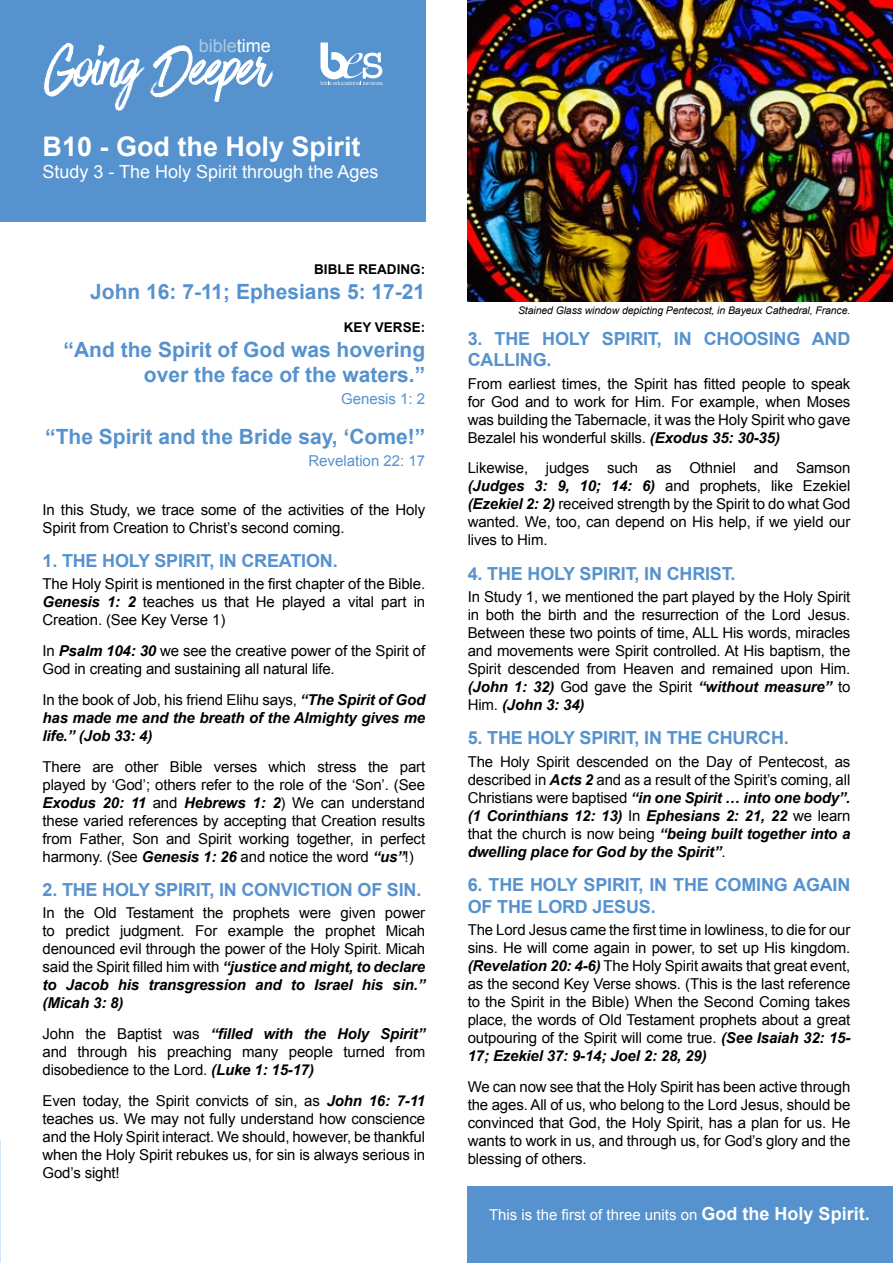
<style>
.page{position:relative;width:893px;height:1263px;background:#fff}
.page>*{position:absolute;margin:0;border:0;box-sizing:border-box;transform-origin:0 0}
.t1{font:66px "Have Heart One";letter-spacing:-.01em;color:#fff}
.t2{font:700 27px "Arial";color:#fff}
.t3{font:700 21px/25.2px "Arial";color:#5692ce;text-align:right}
.t4{font:700 18px/21.6px "Arial";letter-spacing:-.01em;color:#5692ce}
.t5{font:18px "Arial";color:#fff}
.t6{font:18px "Arial";color:#abc9e6}
.t7{font:15px/18px "Arial";letter-spacing:-.01em;color:#000;text-align:justify}
.t8{font:italic 700 15px/18px "Arial";letter-spacing:-.01em;color:#000;text-align:justify}
.t9{font:15px "Arial";color:#fff}
.t10{font:15px "Arial";color:#5692ce}
.t11{font:700 13.5px "Arial";color:#000}
.t12{font:italic 10.5px "Arial";letter-spacing:-.01em;color:#000}
.s1{color:#fff}
.s2{font-weight:700;font-style:italic}
.s3{font-weight:400;font-style:normal}
.s4{font-weight:700;font-size:18px}
</style>
<div class="page">
<div style="left:0;top:0;width:425px;height:222px;background:#5692ce"></div>
<svg style="left:320px;top:43px;width:63px;height:42px"></svg>
<div style="left:468px;top:1186px;width:425px;height:77px;background:#5692ce"></div>
<img style="left:468px;top:0;width:425px;height:302px">
<p class="t6" style="left:199px;top:34px;width:74px">bible<span class="s1">time</span></p>
<h1 class="t1" style="left:45px;top:32px;width:225px">Going Deeper</h1>
<h2 class="t2" style="left:43px;top:129px;width:320px">B10 - God the Holy Spirit</h2>
<p class="t5" style="left:43px;top:160px;width:337px">Study 3 - The Holy Spirit through the Ages</p>
<p class="t11" style="left:314px;top:260px;width:112px">BIBLE READING:</p>
<h3 class="t3" style="left:90px;top:280px;width:336px">John 16: 7-11; Ephesians 5: 17-21</h3>
<p class="t11" style="left:344px;top:318px;width:83px">KEY VERSE:</p>
<h3 class="t3" style="left:64px;top:337px;width:363px">“And the Spirit of God was hovering over the face of the waters.”</h3>
<p class="t10" style="left:341px;top:388px;width:86px">Genesis 1: 2</p>
<h3 class="t3" style="left:45px;top:425px;width:382px">“The Spirit and the Bride say, ‘Come!”</h3>
<p class="t10" style="left:308px;top:451px;width:118px">Revelation 22: 17</p>
<p class="t7" style="left:43px;top:501px;width:384px">In this Study, we trace some of the activities of the Holy<br>Spirit from Creation to Christ’s second coming.</p>
<p class="t4" style="left:43px;top:551px;width:297px">1. THE HOLY SPIRIT, IN CREATION.</p>
<p class="t7" style="left:43px;top:575px;width:384px">The Holy Spirit is mentioned in the first chapter of the Bible.<br><span class="s2">Genesis 1: 2</span> teaches us that He played a vital part in Creation. (See Key Verse 1)</p>
<p class="t7" style="left:43px;top:642px;width:384px">In <span class="s2">Psalm 104: 30</span> we see the creative power of the Spirit of<br>God in creating and sustaining all natural life.</p>
<p class="t8" style="left:43px;top:691px;width:384px"><span class="s3">In the book of Job, his friend Elihu says,</span> “The Spirit of God has made me and the breath of the Almighty gives me life.” (Job 33: 4)</p>
<p class="t7" style="left:43px;top:757px;width:384px">There are other Bible verses which stress the part played by ‘God’; others refer to the role of the ‘Son’. (See <span class="s2">Exodus 20: 11</span> and <span class="s2">Hebrews 1: 2</span>) We can understand these varied references by accepting that Creation results from Father, Son and Spirit working together, in perfect harmony. (See <span class="s2">Genesis 1: 26</span> and notice the word <span class="s2">“us”</span>!)</p>
<p class="t4" style="left:43px;top:879px;width:380px">2. THE HOLY SPIRIT, IN CONVICTION OF SIN.</p>
<p class="t7" style="left:43px;top:904px;width:384px">In the Old Testament the prophets were given power to predict judgment. For example the prophet Micah denounced evil through the power of the Holy Spirit. Micah said the Spirit filled him with <span class="s2">“justice and might, to declare to Jacob his transgression and to Israel his sin.” (Micah 3: 8)</span></p>
<p class="t7" style="left:43px;top:1025px;width:384px">John the Baptist was <span class="s2">“filled with the Holy Spirit” </span>and through his preaching many people turned from disobedience to the Lord. <span class="s2">(Luke 1: 15-17)</span></p>
<p class="t7" style="left:43px;top:1092px;width:384px">Even today, the Spirit convicts of sin, as <span class="s2">John 16: 7-11 </span>teaches us. We may not fully understand how conscience and the Holy Spirit interact. We should, however, be thankful when the Holy Spirit rebukes us, for sin is always serious in God’s sight!</p>
<p class="t12" style="left:518px;top:303px;width:334px">Stained Glass window depicting Pentecost, in Bayeux Cathedral, France.</p>
<p class="t4" style="left:468px;top:328px;width:384px">3. THE HOLY SPIRIT, IN CHOOSING AND<br>CALLING.</p>
<p class="t7" style="left:468px;top:375px;width:384px">From earliest times, the Spirit has fitted people to speak for God and to work for Him. For example, when Moses was building the Tabernacle, it was the Holy Spirit who gave Bezalel his wonderful skills. <span class="s2">(Exodus 35: 30-35)</span></p>
<p class="t7" style="left:468px;top:459px;width:384px">Likewise, judges such as Othniel and Samson <span class="s2">(Judges 3: 9, 10; 14: 6)</span> and prophets, like Ezekiel <span class="s2">(Ezekiel 2: 2)</span> received strength by the Spirit to do what God wanted. We, too, can depend on His help, if we yield our lives to Him.</p>
<p class="t4" style="left:468px;top:563px;width:269px">4. THE HOLY SPIRIT, IN CHRIST.</p>
<p class="t7" style="left:468px;top:588px;width:384px">In Study 1, we mentioned the part played by the Holy Spirit in both the birth and the resurrection of the Lord Jesus.<br>Between these two points of time, ALL His words, miracles and movements were Spirit controlled. At His baptism, the Spirit descended from Heaven and remained upon Him. <span class="s2">(John 1: 32)</span> God gave the Spirit <span class="s2">“without measure”</span> to Him. <span class="s2">(John 3: 34)</span></p>
<p class="t4" style="left:468px;top:728px;width:323px">5. THE HOLY SPIRIT, IN THE CHURCH.</p>
<p class="t7" style="left:468px;top:752px;width:384px">The Holy Spirit descended on the Day of Pentecost, as described in <span class="s2">Acts 2</span> and as a result of the Spirit’s coming, all Christians were baptised <span class="s2">“in one Spirit … into one body”. (1 Corinthians 12: 13)</span> In <span class="s2">Ephesians 2: 21, 22</span> we learn that the church is now being <span class="s2">“being built together into a dwelling place for God by the Spirit”</span>.</p>
<p class="t4" style="left:468px;top:874px;width:384px">6. THE HOLY SPIRIT, IN THE COMING AGAIN<br>OF THE LORD JESUS.</p>
<p class="t7" style="left:468px;top:921px;width:384px">The Lord Jesus came the first time in lowliness, to die for our sins. He will come again in power, to set up His kingdom. <span class="s2">(Revelation 20: 4-6)</span> The Holy Spirit awaits that great event, as the second Key Verse shows. (This is the last reference to the Spirit in the Bible) When the Second Coming takes place, the words of Old Testament prophets about a great outpouring of the Spirit will come true. <span class="s2">(See Isaiah 32: 15- 17; Ezekiel 37: 9-14; Joel 2: 28, 29)</span></p>
<p class="t7" style="left:468px;top:1077px;width:384px">We can now see that the Holy Spirit has been active through the ages. All of us, who belong to the Lord Jesus, should be convinced that God, the Holy Spirit, has a plan for us. He wants to work in us, and through us, for God’s glory and the blessing of others.</p>
<p class="t9" style="left:489px;top:1205px;width:382px">This is the first of three units on <span class="s4">God the Holy Spirit.</span></p>
</div>
